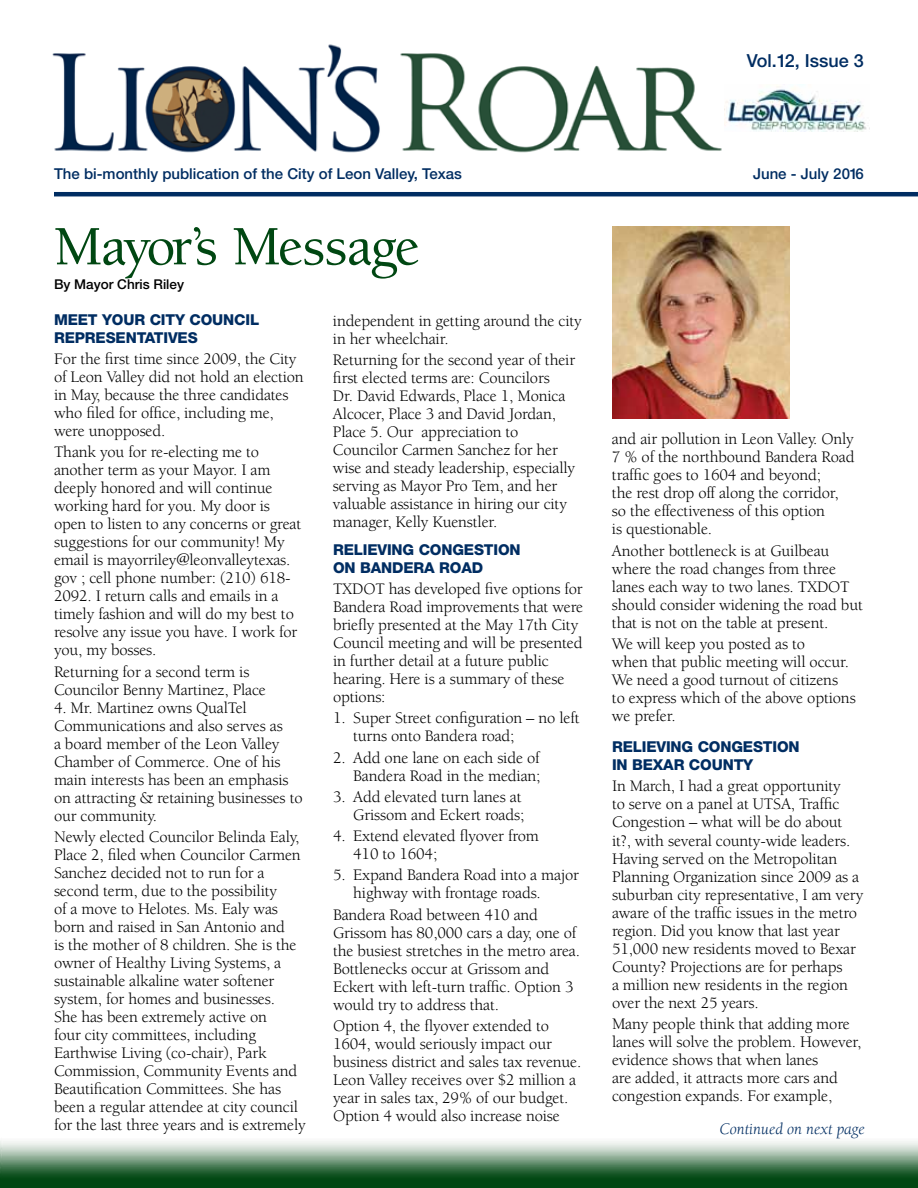
<style>
.page{position:relative;width:918px;height:1188px;background:#fff}
.page>*{position:absolute;margin:0;border:0;box-sizing:border-box;transform-origin:0 0}
.t1{font:500 57px "Berkeley";letter-spacing:-.05em;color:#004712}
.t2{font:500 18px "Helvetica Neue";color:#002d62}
.t3{font:16.5px/18px "Berkeley";letter-spacing:-.01em;color:#000}
.t4{font:italic 16.5px "Berkeley";color:#002d62}
.t5{font:800 15px/18px "Helvetica Neue";letter-spacing:-.01em;color:#002d62}
.t6{font:500 15px "Helvetica Neue";color:#002d62}
.t7{font:500 13.5px "Helvetica Neue";color:#000}
</style>
<div class="page">
<img style="left:52px;top:44px;width:673px;height:109px">
<img style="left:725px;top:86px;width:142px;height:46px">
<hr style="left:54px;top:192px;width:864px;height:4px;background:#002d62">
<svg style="left:0;top:1141px;width:918px;height:47px;background:#648e6e"></svg>
<img style="left:612px;top:227px;width:178px;height:191px">
<p class="t2" style="left:747px;top:50px;width:119px">Vol.12, Issue 3</p>
<p class="t6" style="left:54px;top:164px;width:409px">The bi-monthly publication of the City of Leon Valley, Texas</p>
<p class="t6" style="left:753px;top:164px;width:112px">June - July 2016</p>
<h1 class="t1" style="left:54px;top:216px;width:367px">Mayor’s Message</h1>
<p class="t7" style="left:54px;top:276px;width:132px">By Mayor Chris Riley</p>
<p class="t5" style="left:54px;top:311px;width:207px">MEET YOUR CITY COUNCIL<br>REPRESENTATIVES</p>
<p class="t3" style="left:54px;top:350px;width:251px">For the first time since 2009, the City of Leon Valley did not hold an election in May, because the three candidates who filed for office, including me, were unopposed.</p>
<p class="t3" style="left:54px;top:444px;width:249px">Thank you for re-electing me to another term as your Mayor. I am deeply honored and will continue working hard for you. My door is open to listen to any concerns or great suggestions for our community! My email is mayorriley@leonvalleytexas. gov ; cell phone number: (210) 618-<br>2092. I return calls and emails in a timely fashion and will do my best to resolve any issue you have. I work for you, my bosses.</p>
<p class="t3" style="left:54px;top:663px;width:213px">Returning for a second term is<br>Councilor Benny Martinez, Place</p>
<p class="t3" style="left:54px;top:699px;width:250px">4. Mr. Martinez owns QualTel<br>Communications and also serves as<br>a board member of the Leon Valley<br>Chamber of Commerce. One of his main interests has been an emphasis on attracting &amp; retaining businesses to our community.</p>
<p class="t3" style="left:54px;top:828px;width:253px">Newly elected Councilor Belinda Ealy, Place 2, filed when Councilor Carmen Sanchez decided not to run for a second term, due to the possibility<br>of a move to Helotes. Ms. Ealy was born and raised in San Antonio and<br>is the mother of 8 children. She is the owner of Healthy Living Systems, a sustainable alkaline water softener system, for homes and businesses.<br>She has been extremely active on<br>four city committees, including Earthwise Living (co-chair), Park Commission, Community Events and Beautification Committees. She has been a regular attendee at city council for the last three years and is extremely</p>
<p class="t3" style="left:333px;top:312px;width:250px">independent in getting around the city in her wheelchair.</p>
<p class="t3" style="left:333px;top:351px;width:244px">Returning for the second year of their first elected terms are: Councilors<br>Dr. David Edwards, Place 1, Monica Alcocer, Place 3 and David Jordan, Place 5. Our appreciation to Councilor Carmen Sanchez for her wise and steady leadership, especially serving as Mayor Pro Tem, and her valuable assistance in hiring our city manager, Kelly Kuenstler.</p>
<p class="t5" style="left:333px;top:541px;width:189px">RELIEVING CONGESTION<br>ON BANDERA ROAD</p>
<p class="t3" style="left:333px;top:580px;width:252px">TXDOT has developed five options for<br>Bandera Road improvements that were briefly presented at the May 17th City<br>Council meeting and will be presented in further detail at a future public hearing. Here is a summary of these options:</p>
<p class="t3" style="left:353px;top:710px;width:228px;text-indent:-20px">1. Super Street configuration – no left turns onto Bandera road;</p>
<p class="t3" style="left:333px;top:749px;width:209px;text-align:right">2. Add one lane on each side of<br>Bandera Road in the median;</p>
<p class="t3" style="left:333px;top:788px;width:193px;text-align:right">3. Add elevated turn lanes at<br>Grissom and Eckert roads;</p>
<p class="t3" style="left:353px;top:827px;width:187px;text-indent:-20px">4. Extend elevated flyover from<br>410 to 1604;</p>
<p class="t3" style="left:353px;top:867px;width:227px;text-indent:-20px">5. Expand Bandera Road into a major highway with frontage roads.</p>
<p class="t3" style="left:333px;top:906px;width:249px">Bandera Road between 410 and Grissom has 80,000 cars a day, one of the busiest stretches in the metro area.<br>Bottlenecks occur at Grissom and Eckert with left-turn traffic. Option 3 would try to address that.</p>
<p class="t3" style="left:333px;top:1017px;width:250px">Option 4, the flyover extended to 1604, would seriously impact our business district and sales tax revenue.<br>Leon Valley receives over $2 million a year in sales tax, 29% of our budget.<br>Option 4 would also increase noise</p>
<p class="t3" style="left:612px;top:430px;width:244px">and air pollution in Leon Valley. Only<br>7 % of the northbound Bandera Road traffic goes to 1604 and beyond;<br>the rest drop off along the corridor, so the effectiveness of this option<br>is questionable.</p>
<p class="t3" style="left:612px;top:542px;width:252px">Another bottleneck is at Guilbeau where the road changes from three lanes each way to two lanes. TXDOT should consider widening the road but that is not on the table at present.</p>
<p class="t3" style="left:612px;top:635px;width:245px">We will keep you posted as to<br>when that public meeting will occur.<br>We need a good turnout of citizens<br>to express which of the above options we prefer.</p>
<p class="t5" style="left:612px;top:738px;width:189px">RELIEVING CONGESTION<br>IN BEXAR COUNTY</p>
<p class="t3" style="left:612px;top:778px;width:253px">In March, I had a great opportunity<br>to serve on a panel at UTSA, Traffic Congestion – what will be do about it?, with several county-wide leaders.<br>Having served on the Metropolitan Planning Organization since 2009 as a suburban city representative, I am very aware of the traffic issues in the metro region. Did you know that last year 51,000 new residents moved to Bexar County? Projections are for perhaps<br>a million new residents in the region over the next 25 years.</p>
<p class="t3" style="left:612px;top:1015px;width:251px">Many people think that adding more lanes will solve the problem. However, evidence shows that when lanes<br>are added, it attracts more cars and congestion expands. For example,</p>
<p class="t4" style="left:720px;top:1120px;width:147px">Continued on next page</p>
</div>
